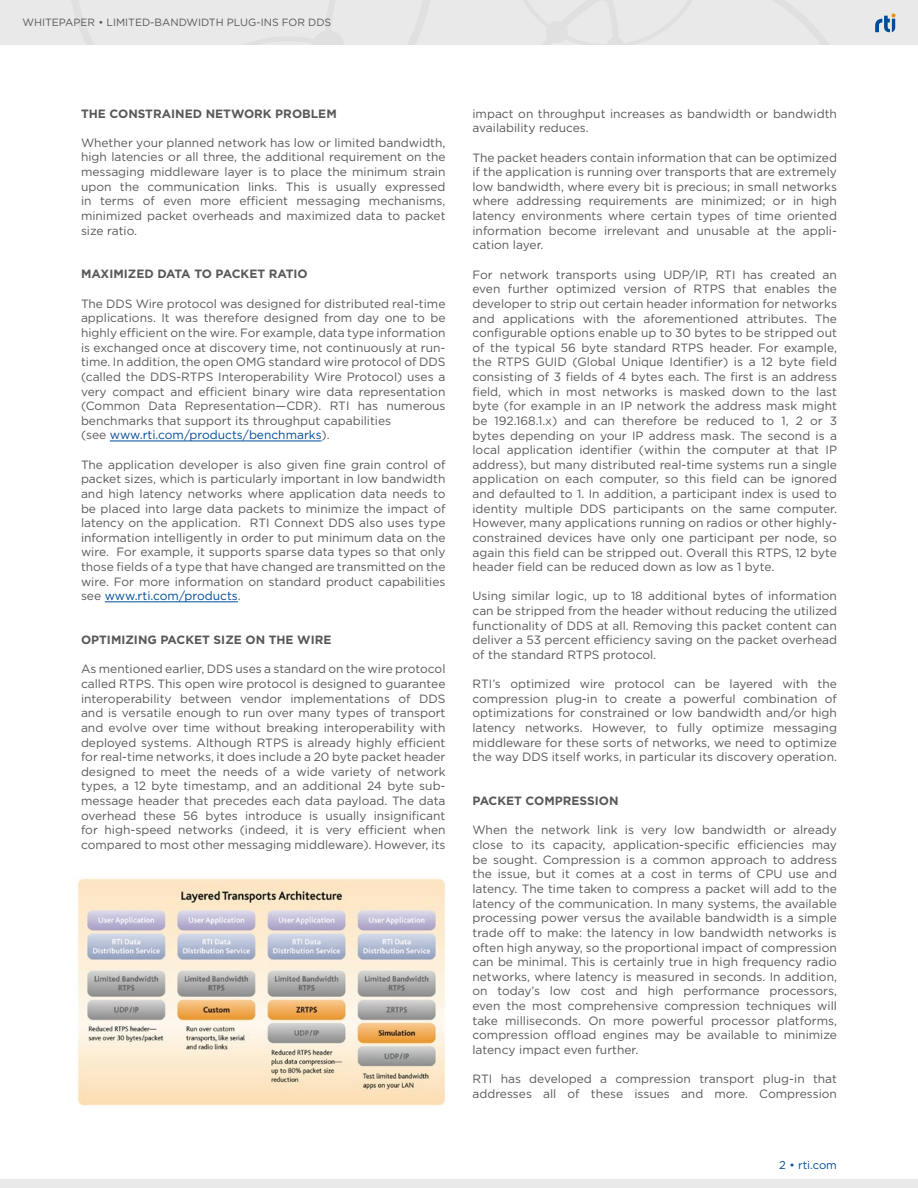
<style>
.page{position:relative;width:918px;height:1188px;background:#fff}
.page>*{position:absolute;margin:0;border:0;box-sizing:border-box;transform-origin:0 0}
.t1{font:12px/14.7px "Gotham";color:#585858;text-align:justify}
.t2{font:700 12px "Gotham";color:#585858}
.t3{font:11.25px "Gotham";color:#004c97}
.t4{font:10.5px "Gotham";color:#585858}
.s1{color:#004c97}
</style>
<div class="page">
<div style="left:0;top:1179px;width:918px;height:9px;background:#e9e9e9"></div>
<div style="left:0;top:0;width:918px;height:45px;background:#e9e9e9"></div>
<svg style="left:875px;top:13px;width:21px;height:20px"></svg>
<hr style="left:110px;top:441px;width:212px;height:1px;background:#004c97">
<hr style="left:105px;top:602px;width:133px;height:1px;background:#004c97">
<img style="left:77px;top:878px;width:369px;height:228px">
<p class="t4" style="left:22px;top:16px;width:310px">WHITEPAPER • LIMITED-BANDWIDTH PLUG-INS FOR DDS</p>
<p class="t2" style="left:81px;top:105px;width:257px">THE CONSTRAINED NETWORK PROBLEM</p>
<p class="t1" style="left:81px;top:135px;width:366px">Whether your planned network has low or limited bandwidth, high latencies or all three, the additional requirement on the messaging middleware layer is to place the minimum strain upon the communication links. This is usually expressed in terms of even more efficient messaging mechanisms, minimized packet overheads and maximized data to packet size ratio.</p>
<p class="t2" style="left:81px;top:266px;width:228px">MAXIMIZED DATA TO PACKET RATIO</p>
<p class="t1" style="left:81px;top:296px;width:366px;text-align:left">The DDS Wire protocol was designed for distributed real-time applications. It was therefore designed from day one to be highly efficient on the wire. For example, data type information is exchanged once at discovery time, not continuously at run&shy;time. In addition, the open OMG standard wire protocol of DDS (called the DDS-RTPS Interoperability Wire Protocol) uses a very compact and efficient binary wire data representation (Common Data Representation—CDR). RTI has numerous benchmarks that support its throughput capabilities<br>(see <span class="s1">www.rti.com/products/benchmarks</span>).</p>
<p class="t1" style="left:81px;top:457px;width:366px">The application developer is also given fine grain control of packet sizes, which is particularly important in low bandwidth and high latency networks where application data needs to be placed into large data packets to minimize the impact of latency on the application. RTI Connext DDS also uses type information intelligently in order to put minimum data on the wire. For example, it supports sparse data types so that only those fields of a type that have changed are transmitted on the wire. For more information on standard product capabilities see <span class="s1">www.rti.com/products</span>.</p>
<p class="t2" style="left:81px;top:632px;width:252px">OPTIMIZING PACKET SIZE ON THE WIRE</p>
<p class="t1" style="left:81px;top:662px;width:366px">As mentioned earlier, DDS uses a standard on the wire protocol called RTPS. This open wire protocol is designed to guarantee interoperability between vendor implementations of DDS and is versatile enough to run over many types of transport and evolve over time without breaking interoperability with deployed systems. Although RTPS is already highly efficient for real-time networks, it does include a 20 byte packet header designed to meet the needs of a wide variety of network types, a 12 byte timestamp, and an additional 24 byte sub&shy;message header that precedes each data payload. The data overhead these 56 bytes introduce is usually insignificant for high-speed networks (indeed, it is very efficient when compared to most other messaging middleware). However, its</p>
<p class="t1" style="left:472px;top:106px;width:366px">impact on throughput increases as bandwidth or bandwidth availability reduces.</p>
<p class="t1" style="left:472px;top:150px;width:366px">The packet headers contain information that can be optimized if the application is running over transports that are extremely low bandwidth, where every bit is precious; in small networks where addressing requirements are minimized; or in high latency environments where certain types of time oriented information become irrelevant and unusable at the appli&shy;cation layer.</p>
<p class="t1" style="left:472px;top:267px;width:366px">For network transports using UDP/IP, RTI has created an even further optimized version of RTPS that enables the developer to strip out certain header information for networks and applications with the aforementioned attributes. The configurable options enable up to 30 bytes to be stripped out of the typical 56 byte standard RTPS header. For example, the RTPS GUID (Global Unique Identifier) is a 12 byte field consisting of 3 fields of 4 bytes each. The first is an address field, which in most networks is masked down to the last byte (for example in an IP network the address mask might be 192.168.1.x) and can therefore be reduced to 1, 2 or 3 bytes depending on your IP address mask. The second is a local application identifier (within the computer at that IP address), but many distributed real-time systems run a single application on each computer, so this field can be ignored and defaulted to 1. In addition, a participant index is used to identity multiple DDS participants on the same computer.<br>However, many applications running on radios or other highly&shy;constrained devices have only one participant per node, so again this field can be stripped out. Overall this RTPS, 12 byte header field can be reduced down as low as 1 byte.</p>
<p class="t1" style="left:472px;top:589px;width:366px">Using similar logic, up to 18 additional bytes of information can be stripped from the header without reducing the utilized functionality of DDS at all. Removing this packet content can deliver a 53 percent efficiency saving on the packet overhead of the standard RTPS protocol.</p>
<p class="t1" style="left:472px;top:676px;width:366px">RTI’s optimized wire protocol can be layered with the compression plug-in to create a powerful combination of optimizations for constrained or low bandwidth and/or high latency networks. However, to fully optimize messaging middleware for these sorts of networks, we need to optimize the way DDS itself works, in particular its discovery operation.</p>
<p class="t2" style="left:472px;top:793px;width:148px">PACKET COMPRESSION</p>
<p class="t1" style="left:472px;top:823px;width:366px">When the network link is very low bandwidth or already close to its capacity, application-specific efficiencies may be sought. Compression is a common approach to address the issue, but it comes at a cost in terms of CPU use and latency. The time taken to compress a packet will add to the latency of the communication. In many systems, the available processing power versus the available bandwidth is a simple trade off to make: the latency in low bandwidth networks is often high anyway, so the proportional impact of compression can be minimal. This is certainly true in high frequency radio networks, where latency is measured in seconds. In addition, on today’s low cost and high performance processors, even the most comprehensive compression techniques will take milliseconds. On more powerful processor platforms, compression offload engines may be available to minimize latency impact even further.</p>
<p class="t1" style="left:472px;top:1071px;width:366px">RTI has developed a compression transport plug-in that addresses all of these issues and more. Compression</p>
<p class="t3" style="left:779px;top:1158px;width:59px">2 • rti.com</p>
</div>
